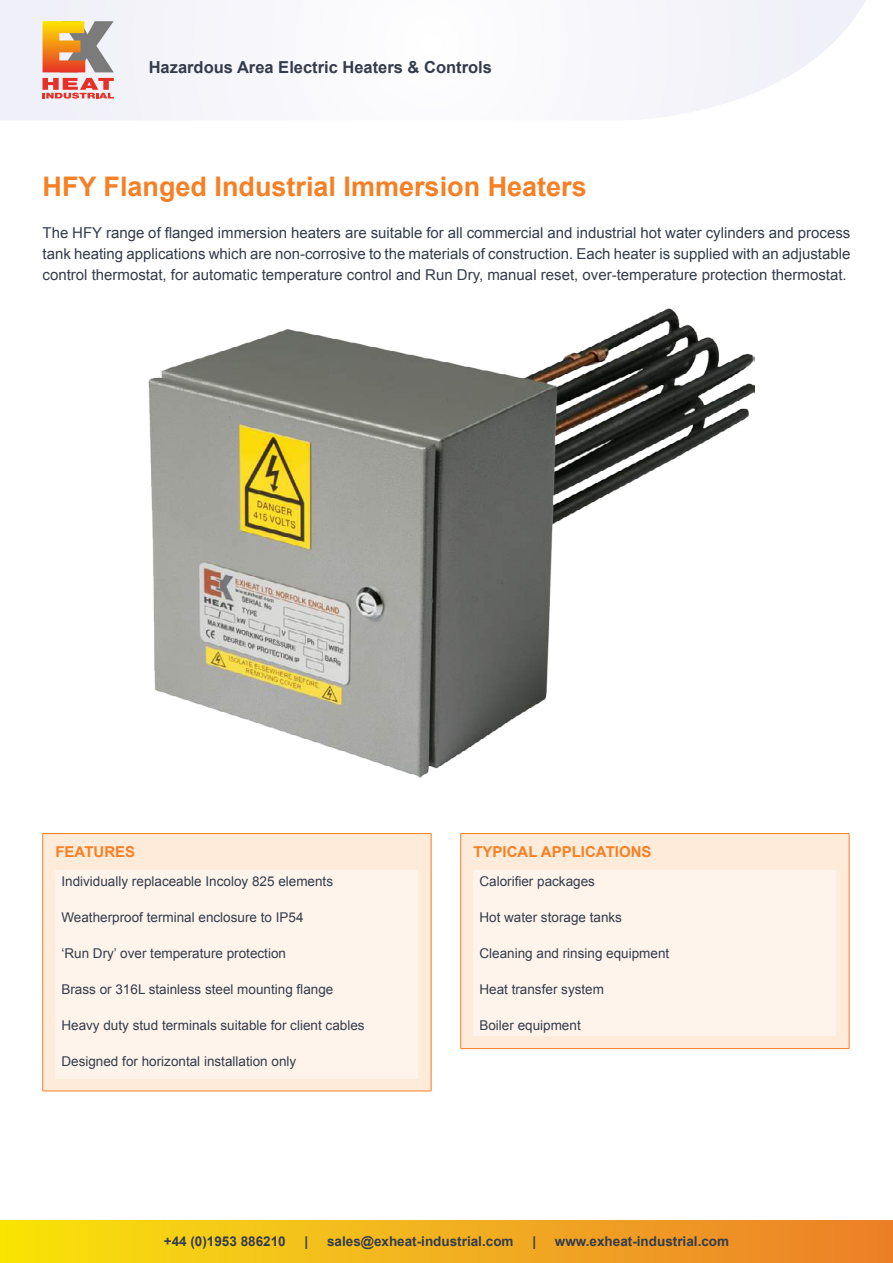
<style>
.page{position:relative;width:893px;height:1263px;background:#fff}
.page>*{position:absolute;margin:0;border:0;box-sizing:border-box;transform-origin:0 0}
.t1{font:700 27px "Arial";color:#f58025}
.t2{font:700 16.5px "Arial";color:#343c4b}
.t3{font:15px/21px "Arial";color:#343c4b;text-align:justify}
.t4{font:700 15px "Arial";color:#f58025}
.t5{font:13.5px "Arial";color:#343c4b}
.t6{font:700 13.5px "Arial";color:#343c4b}
</style>
<div class="page">
<svg style="left:0;top:0;width:866px;height:120px"></svg>
<div style="left:0;top:1220px;width:893px;height:43px;background:linear-gradient(to right,#f9e40d,#ec7f2c)"></div>
<svg style="left:43px;top:78px;width:71px;height:21px"></svg>
<svg style="left:43px;top:21px;width:71px;height:51px"></svg>
<div style="left:43px;top:834px;width:388px;height:257px;background:#ffebd9"></div>
<hr style="left:43px;top:833px;width:388px;height:1px;background:#f58025">
<hr style="left:42px;top:834px;width:1px;height:36px;background:#f58025">
<hr style="left:431px;top:834px;width:1px;height:36px;background:#f58025">
<hr style="left:42px;top:870px;width:1px;height:221px;background:#f58025">
<hr style="left:431px;top:870px;width:1px;height:221px;background:#f58025">
<hr style="left:43px;top:1091px;width:388px;height:1px;background:#f58025">
<div style="left:55px;top:870px;width:363px;height:208px;background:#fff4ec"></div>
<div style="left:461px;top:834px;width:388px;height:214px;background:#ffebd9"></div>
<hr style="left:460px;top:833px;width:389px;height:1px;background:#f58025">
<hr style="left:460px;top:834px;width:1px;height:36px;background:#f58025">
<hr style="left:849px;top:834px;width:1px;height:36px;background:#f58025">
<hr style="left:460px;top:870px;width:1px;height:178px;background:#f58025">
<hr style="left:849px;top:870px;width:1px;height:178px;background:#f58025">
<hr style="left:460px;top:1048px;width:389px;height:1px;background:#f58025">
<div style="left:473px;top:870px;width:363px;height:166px;background:#fff4ec"></div>
<img style="left:149px;top:308px;width:606px;height:469px">
<p class="t2" style="left:149px;top:57px;width:345px">Hazardous Area Electric Heaters &amp; Controls</p>
<h1 class="t1" style="left:43px;top:169px;width:546px">HFY Flanged Industrial Immersion Heaters</h1>
<p class="t3" style="left:43px;top:223px;width:809px">The HFY range of flanged immersion heaters are suitable for all commercial and industrial hot water cylinders and process tank heating applications which are non-corrosive to the materials of construction. Each heater is supplied with an adjustable control thermostat, for automatic temperature control and Run Dry, manual reset, over-temperature protection thermostat.</p>
<p class="t4" style="left:55px;top:842px;width:81px">FEATURES</p>
<p class="t5" style="left:61px;top:872px;width:273px">Individually replaceable Incoloy 825 elements</p>
<p class="t5" style="left:61px;top:908px;width:244px">Weatherproof terminal enclosure to IP54</p>
<p class="t5" style="left:61px;top:944px;width:226px">‘Run Dry’ over temperature protection</p>
<p class="t5" style="left:61px;top:980px;width:273px">Brass or 316L stainless steel mounting flange</p>
<p class="t5" style="left:61px;top:1016px;width:305px">Heavy duty stud terminals suitable for client cables</p>
<p class="t5" style="left:61px;top:1052px;width:236px">Designed for horizontal installation only</p>
<p class="t4" style="left:473px;top:842px;width:180px">TYPICAL APPLICATIONS</p>
<p class="t5" style="left:479px;top:872px;width:117px">Calorifier packages</p>
<p class="t5" style="left:479px;top:908px;width:144px">Hot water storage tanks</p>
<p class="t5" style="left:479px;top:944px;width:191px">Cleaning and rinsing equipment</p>
<p class="t5" style="left:479px;top:980px;width:126px">Heat transfer system</p>
<p class="t5" style="left:479px;top:1016px;width:103px">Boiler equipment</p>
<p class="t6" style="left:164px;top:1232px;width:123px">+44 (0)1953 886210</p>
<p class="t6" style="left:305px;top:1232px;width:5px">|</p>
<p class="t6" style="left:327px;top:1232px;width:188px">sales@exheat-industrial.com</p>
<p class="t6" style="left:532px;top:1232px;width:5px">|</p>
<p class="t6" style="left:555px;top:1232px;width:176px">www.exheat-industrial.com</p>
</div>
